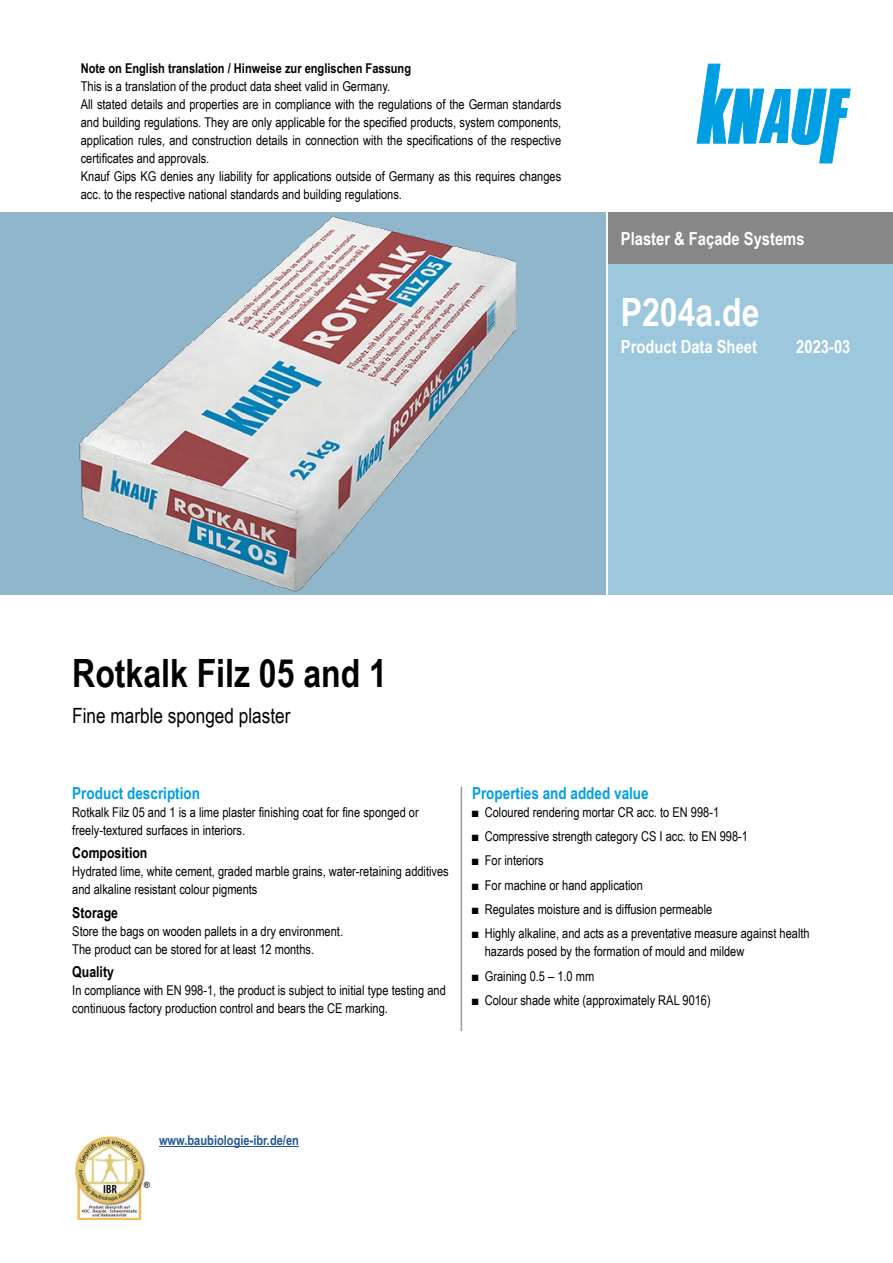
<style>
.page{position:relative;width:893px;height:1263px;background:#fff}
.page>*{position:absolute;margin:0;border:0;box-sizing:border-box;transform-origin:0 0}
.t1{font:700 39px "Arial Narrow";color:#000}
.t2{font:700 39px "Arial Narrow";color:#fff}
.t3{font:21px "Arial Narrow";color:#000}
.Ausgabe_TB{font:700 18px "Arial Narrow";color:#fff}
.Ue3_11cyan_TB{font:700 16.5px "Arial Narrow";color:#009ee3}
.Ue4_10schwarz_TB{font:700 15px "Arial Narrow";color:#000}
._01_Fließtext_dt{font:13.5px/18px "Arial Narrow";color:#000}
.Text_TB{font:13.5px/18px "Arial Narrow";color:#000}
._01_Fließtext_dt-2{font:700 13.5px "Arial Narrow";color:#000}
.Link_Internet_cyan_D{font:700 13.5px "Arial Narrow";color:#22599b}
</style>
<div class="page">
<div style="left:608px;top:213px;width:285px;height:382px;background:#9cc7dd"></div>
<div style="left:608px;top:213px;width:285px;height:51px;background:#868786"></div>
<div style="left:0;top:213px;width:606px;height:382px;background:#8fb6ca"></div>
<img style="left:79px;top:216px;width:438px;height:376px">
<svg style="left:697px;top:64px;width:153px;height:99px"></svg>
<hr style="left:461px;top:787px;width:1px;height:244px;background:#9c9c9d">
<img style="left:75px;top:1135px;width:76px;height:85px">
<hr style="left:159px;top:1146px;width:140px;height:1px;background:#22599b">
<p class="_01_Fließtext_dt-2" style="left:81px;top:58px;width:332px">Note on English translation / Hinweise zur englischen Fassung</p>
<p class="_01_Fließtext_dt" style="left:81px;top:77px;width:311px">This is a translation of the product data sheet valid in Germany.</p>
<p class="_01_Fließtext_dt" style="left:81px;top:95px;width:482px;text-align:justify">All stated details and properties are in compliance with the regulations of the German standards and building regulations. They are only applicable for the specified products, system components, application rules, and construction details in connection with the specifications of the respective certificates and approvals.</p>
<p class="_01_Fließtext_dt" style="left:81px;top:167px;width:482px">Knauf Gips KG denies any liability for applications outside of Germany as this requires changes acc. to the respective national standards and building regulations.</p>
<h3 class="Ausgabe_TB" style="left:621px;top:225px;width:185px">Plaster &amp; Façade Systems</h3>
<h1 class="t2" style="left:621px;top:282px;width:140px">P204a.de</h1>
<h3 class="Ausgabe_TB" style="left:621px;top:333px;width:138px">Product Data Sheet</h3>
<p class="Ausgabe_TB" style="left:796px;top:333px;width:56px">2023-03</p>
<h1 class="t1" style="left:72px;top:644px;width:316px">Rotkalk Filz 05 and 1</h1>
<h2 class="t3" style="left:72px;top:700px;width:220px">Fine marble sponged plaster</h2>
<p class="Ue3_11cyan_TB" style="left:72px;top:780px;width:129px">Product description</p>
<p class="Text_TB" style="left:72px;top:802px;width:348px">Rotkalk Filz 05 and 1 is a lime plaster finishing coat for fine sponged or freely-textured surfaces in interiors.</p>
<p class="Ue4_10schwarz_TB" style="left:72px;top:841px;width:77px">Composition</p>
<p class="Text_TB" style="left:72px;top:862px;width:378px">Hydrated lime, white cement, graded marble grains, water-retaining additives and alkaline resistant colour pigments</p>
<p class="Ue4_10schwarz_TB" style="left:72px;top:901px;width:47px">Storage</p>
<p class="Text_TB" style="left:72px;top:921px;width:272px">Store the bags on wooden pallets in a dry environment.</p>
<p class="Text_TB" style="left:72px;top:939px;width:243px">The product can be stored for at least 12 months.</p>
<p class="Ue4_10schwarz_TB" style="left:72px;top:960px;width:43px">Quality</p>
<p class="Text_TB" style="left:72px;top:981px;width:375px">In compliance with EN 998-1, the product is subject to initial type testing and continuous factory production control and bears the CE marking.</p>
<p class="Ue3_11cyan_TB" style="left:472px;top:780px;width:178px">Properties and added value</p>
<p class="_01_Fließtext_dt" style="left:472px;top:802px;width:249px">■ Coloured rendering mortar CR acc. to EN 998-1</p>
<p class="_01_Fließtext_dt" style="left:472px;top:827px;width:278px">■ Compressive strength category CS I acc. to EN 998-1</p>
<p class="_01_Fließtext_dt" style="left:472px;top:851px;width:73px">■ For interiors</p>
<p class="_01_Fließtext_dt" style="left:472px;top:875px;width:172px">■ For machine or hand application</p>
<p class="_01_Fließtext_dt" style="left:472px;top:900px;width:242px">■ Regulates moisture and is diffusion permeable</p>
<p class="_01_Fließtext_dt" style="left:485px;top:924px;width:326px;text-indent:-13px">■ Highly alkaline, and acts as a preventative measure against health hazards posed by the formation of mould and mildew</p>
<p class="_01_Fließtext_dt" style="left:472px;top:966px;width:124px">■ Graining 0.5 – 1.0 mm</p>
<p class="_01_Fließtext_dt" style="left:472px;top:991px;width:240px">■ Colour shade white (approximately RAL 9016)</p>
<p class="Link_Internet_cyan_D" style="left:159px;top:1130px;width:141px">www.baubiologie-ibr.de/en</p>
</div>
